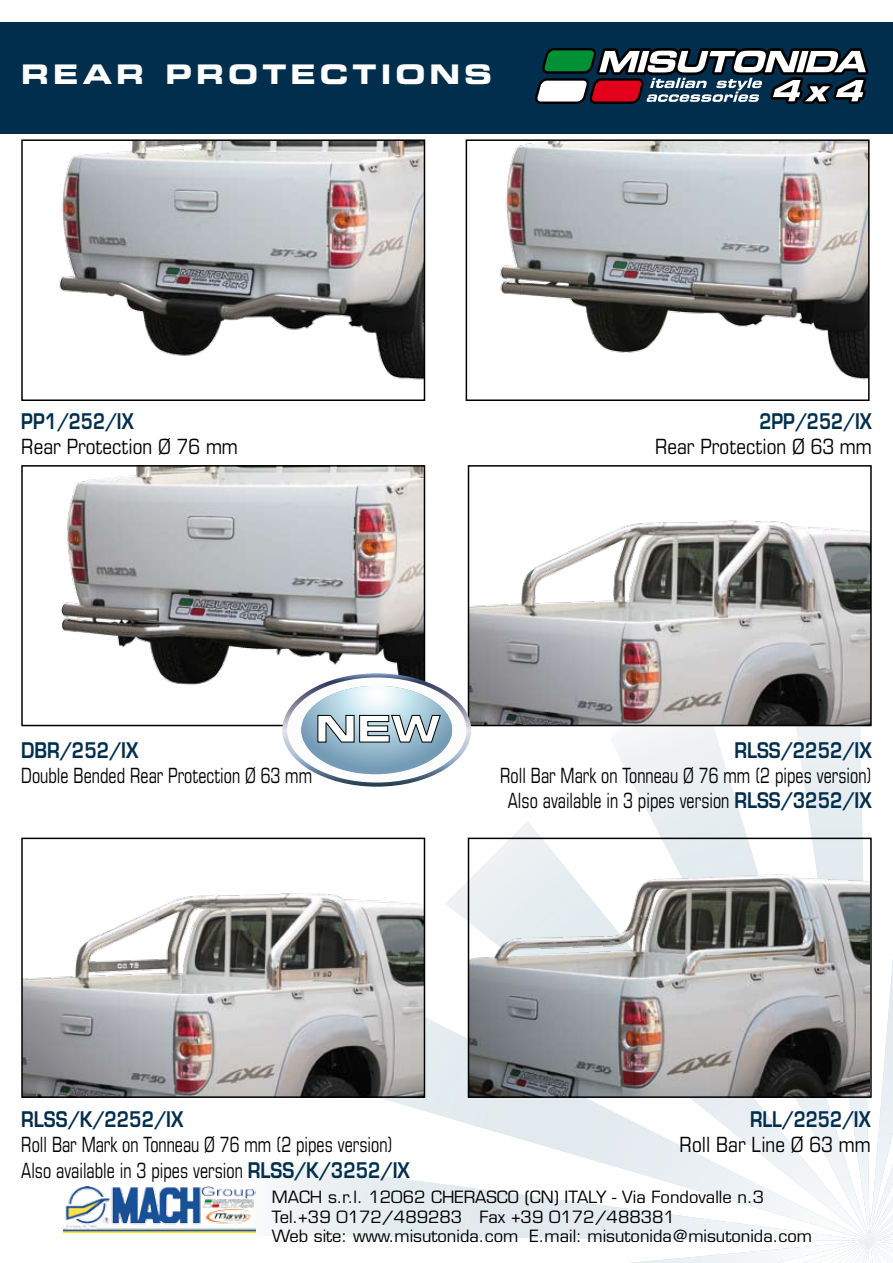
<style>
.page{position:relative;width:893px;height:1263px;background:#fff}
.page>*{position:absolute;margin:0;border:0;box-sizing:border-box;transform-origin:0 0}
.t1{font:36.75px "Eurostile LT Std Bold Ex 2";color:#fff}
.t2{font:27px "Eurostile LT Std Bold Ex 2";letter-spacing:.15em;color:#fff}
.t3{font:condensed 21px/25.2px "Eurostile LT Std";color:#000;text-align:center;scale:.84 1}
.t4{font:condensed 21px "Eurostile LT Std";color:#000}
.t5{font:600 21px "Eurostile LT Std";color:#002e4c;scale:.84 1}
.t6{font:600 21px "Eurostile LT Std";color:#002e4c;scale:.82 1}
.t7{font:16.5px/19.8px "Eurostile LT Std";color:#000}
.s1{font-weight:600;font-stretch:normal;color:#002e4c}
</style>
<div class="page">
<svg style="left:127px;top:559px;width:766px;height:704px"></svg>
<svg style="left:867px;top:1225px;width:4px;height:18px"></svg>
<img style="left:64px;top:1187px;width:191px;height:46px">
<div style="left:0;top:22px;width:893px;height:112px;background:#002e4c"></div>
<svg style="left:535px;top:48px;width:334px;height:56px"></svg>
<img style="left:59px;top:142px;width:363px;height:238px">
<div style="left:21px;top:139px;width:404px;height:262px;border:2px solid #000"></div>
<img style="left:60px;top:468px;width:362px;height:255px">
<div style="left:21px;top:465px;width:404px;height:261px;border:2px solid #000"></div>
<img style="left:471px;top:520px;width:398px;height:203px">
<div style="left:468px;top:465px;width:404px;height:261px;border:2px solid #000"></div>
<img style="left:24px;top:841px;width:398px;height:254px">
<div style="left:21px;top:838px;width:404px;height:260px;border:2px solid #000"></div>
<img style="left:500px;top:142px;width:367px;height:238px">
<div style="left:466px;top:139px;width:404px;height:262px;border:2px solid #000"></div>
<img style="left:471px;top:841px;width:398px;height:254px">
<div style="left:468px;top:838px;width:404px;height:260px;border:2px solid #000"></div>
<svg style="left:282px;top:673px;width:189px;height:114px"></svg>
<p class="t2" style="left:21px;top:55px;width:472px">REAR PROTECTIONS</p>
<p class="t6" style="left:21px;top:408px;width:139px">PP1/252/IX</p>
<p class="t4" style="left:21px;top:434px;width:218px">Rear Protection Ø 76 mm</p>
<p class="t6" style="left:759px;top:408px;width:139px">2PP/252/IX</p>
<p class="t4" style="left:655px;top:434px;width:218px">Rear Protection Ø 63 mm</p>
<h1 class="t1" style="left:315px;top:703px;width:127px">NEW</h1>
<p class="t5" style="left:21px;top:737px;width:141px">DBR/252/IX</p>
<p class="t3" style="left:21px;top:763px;width:348px">Double Bended Rear Protection Ø 63 mm</p>
<p class="t5" style="left:734px;top:737px;width:165px">RLSS/2252/IX</p>
<p class="t3" style="left:500px;top:763px;width:444px">Roll Bar Mark on Tonneau Ø 76 mm (2 pipes version)<br>Also available in 3 pipes version <span class="s1">RLSS/3252/IX</span></p>
<p class="t5" style="left:21px;top:1106px;width:194px">RLSS/K/2252/IX</p>
<p class="t3" style="left:21px;top:1132px;width:464px;text-align:left">Roll Bar Mark on Tonneau Ø 76 mm (2 pipes version)<br>Also available in 3 pipes version <span class="s1">RLSS/K/3252/IX</span></p>
<p class="t6" style="left:750px;top:1106px;width:149px">RLL/2252/IX</p>
<p class="t4" style="left:680px;top:1132px;width:192px">Roll Bar Line Ø 63 mm</p>
<p class="t7" style="left:272px;top:1187px;width:542px">MACH s.r.l. 12062 CHERASCO (CN) ITALY - Via Fondovalle n.3<br>Tel.+39 0172/489283 Fax +39 0172/488381<br>Web site: www.misutonida.com E.mail: misutonida@misutonida.com</p>
</div>
